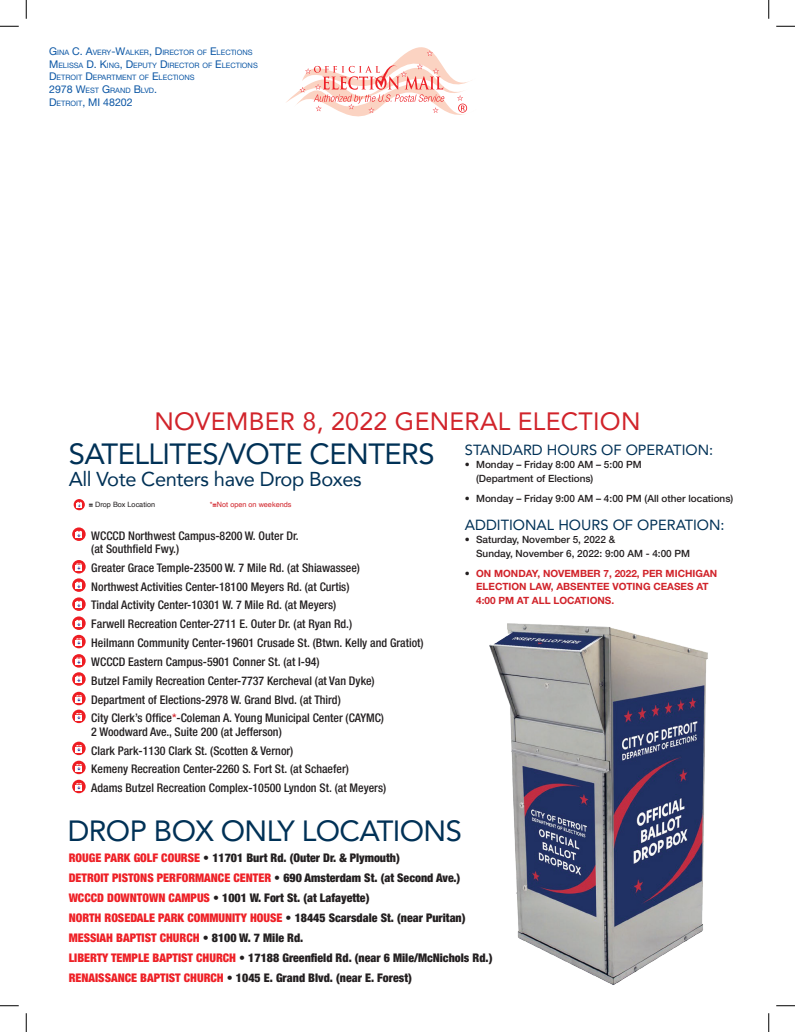
<style>
.page{position:relative;width:795px;height:1032px;background:#fff}
.page>*{position:absolute;margin:0;border:0;box-sizing:border-box;transform-origin:0 0}
.t1{font:29.12px "Avenir";letter-spacing:-.02em;color:#003156}
.t2{font:25px "Avenir";letter-spacing:.01em;color:#d1232a}
.t3{font:20px "Avenir";letter-spacing:-.02em;color:#003156}
.t4{font:14.62px "Avenir";color:#003156}
.t5{font:500 condensed 11.88px/18.8px "Helvetica Neue LT Std";color:#231f20}
.t6{font:900 condensed 11.88px/20px "Helvetica Neue LT Std";color:#231f20}
.t7{font:10.62px "Helvetica Neue LT Std";color:#0a55a4}
.t8{font:500 10px/13.8px "Helvetica Neue LT Std";color:#231f20}
.t9{font:700 10px/13.8px "Helvetica Neue LT Std";color:#d1232a}
.t10{font:7.38px/12.8px "Helvetica Neue LT Std";color:#0a55a4}
.t11{font:7.25px "Helvetica";color:#d1232a}
.t12{font:7.25px "Helvetica";color:#231f20}
.s1{font-size:10.62px}
.s2{font-size:7.38px}
.s3{color:#231f20}
.s4{font-family:"Helvetica Neue LT Std";font-weight:900}
.s5{color:#d1232a}
.s6{color:#ee2026}
</style>
<div class="page">
<svg style="left:286px;top:47px;width:186px;height:70px"></svg>
<img style="left:489px;top:623px;width:219px;height:362px">
<svg style="left:74px;top:499px;width:11px;height:11px"></svg>
<svg style="left:77px;top:502px;width:5px;height:5px"></svg>
<svg style="left:72px;top:527px;width:14px;height:14px"></svg>
<svg style="left:76px;top:531px;width:6px;height:7px"></svg>
<svg style="left:72px;top:560px;width:14px;height:13px"></svg>
<svg style="left:76px;top:563px;width:6px;height:7px"></svg>
<svg style="left:72px;top:578px;width:14px;height:13px"></svg>
<svg style="left:76px;top:581px;width:6px;height:8px"></svg>
<svg style="left:72px;top:597px;width:14px;height:13px"></svg>
<svg style="left:76px;top:600px;width:6px;height:8px"></svg>
<svg style="left:72px;top:616px;width:14px;height:14px"></svg>
<svg style="left:76px;top:619px;width:6px;height:8px"></svg>
<svg style="left:72px;top:634px;width:14px;height:14px"></svg>
<svg style="left:76px;top:638px;width:6px;height:7px"></svg>
<svg style="left:72px;top:654px;width:14px;height:13px"></svg>
<svg style="left:76px;top:657px;width:6px;height:7px"></svg>
<svg style="left:72px;top:672px;width:14px;height:13px"></svg>
<svg style="left:76px;top:675px;width:6px;height:7px"></svg>
<svg style="left:72px;top:691px;width:14px;height:14px"></svg>
<svg style="left:76px;top:695px;width:6px;height:7px"></svg>
<svg style="left:72px;top:709px;width:14px;height:14px"></svg>
<svg style="left:76px;top:713px;width:6px;height:7px"></svg>
<svg style="left:72px;top:741px;width:14px;height:14px"></svg>
<svg style="left:76px;top:745px;width:6px;height:7px"></svg>
<svg style="left:72px;top:760px;width:14px;height:14px"></svg>
<svg style="left:76px;top:764px;width:6px;height:7px"></svg>
<svg style="left:72px;top:779px;width:14px;height:14px"></svg>
<svg style="left:76px;top:783px;width:6px;height:7px"></svg>
<svg style="left:0;top:25px;width:19px;height:2px"></svg>
<svg style="left:776px;top:25px;width:19px;height:2px"></svg>
<svg style="left:0;top:1005px;width:19px;height:1px"></svg>
<svg style="left:776px;top:1005px;width:19px;height:1px"></svg>
<svg style="left:25px;top:0;width:2px;height:19px"></svg>
<svg style="left:25px;top:1013px;width:2px;height:18px"></svg>
<svg style="left:768px;top:0;width:2px;height:19px"></svg>
<svg style="left:768px;top:1013px;width:2px;height:18px"></svg>
<p class="t10" style="left:49px;top:46px;width:210px"><span class="s1">G</span>INA <span class="s1">C. A</span>VERY<span class="s1">-W</span>ALKER<span class="s1">, D</span>IRECTOR OF <span class="s1">E</span> LECTIONS <span class="s1">M</span>ELISSA <span class="s1">D. K</span>ING<span class="s1">, D</span>EPUTY <span class="s1">D</span>IRECTOR OF <span class="s1">E</span>LECTIONS <span class="s1">D</span>ETROIT <span class="s1">D</span>EPARTM ENT OF <span class="s1">E</span> LECTIONS<br><span class="s1">2978 W</span>EST <span class="s1">G</span>RAND <span class="s1">B</span>LVD<span class="s1">.</span></p>
<p class="t7" style="left:49px;top:96px;width:85px">D<span class="s2">ETROIT</span>, MI 48202</p>
<h2 class="t2" style="left:155px;top:401px;width:488px">NOVEMBER 8, 2022 GENERAL ELECTION</h2>
<p class="t4" style="left:465px;top:437px;width:250px">STANDARD HOURS OF OPERATION:</p>
<p class="t8" style="left:476px;top:457px;width:167px;text-indent:-11px">• Monday – Friday 8:00 AM – 5:00 PM (Department of Elections)</p>
<p class="t8" style="left:465px;top:491px;width:270px">• Monday – Friday 9:00 AM – 4:00 PM (All other locations)</p>
<p class="t4" style="left:465px;top:512px;width:261px">ADDITIONAL HOURS OF OPERATION:</p>
<p class="t8" style="left:476px;top:532px;width:215px;text-indent:-11px">• Saturday, November 5, 2022 &amp;<br>Sunday, November 6, 2022: 9:00 AM - 4:00 PM</p>
<p class="t9" style="left:476px;top:565px;width:243px;text-indent:-11px"><span class="s3">•</span> ON MONDAY, NOVEMBER 7, 2022, PER MICHIGAN<br>ELECTION LAW, ABSENTEE VOTING CEASES AT<br>4:00 PM AT ALL LOCATIONS.</p>
<h1 class="t1" style="left:69px;top:430px;width:368px">SATELLITES/VOTE CENTERS</h1>
<h3 class="t3" style="left:69px;top:462px;width:295px">All Vote Centers have Drop Boxes</h3>
<p class="t12" style="left:89px;top:499px;width:68px"><span class="s4">=</span> Drop Box Location</p>
<p class="t11" style="left:210px;top:499px;width:83px">*<span class="s4">=</span>Not open on weekends</p>
<p class="t5" style="left:91px;top:528px;width:209px;line-height:13.4px">WCCCD Northwest Campus-8200 W. Outer Dr. (at Southfield Fwy.)</p>
<p class="t5" style="left:91px;top:558px;width:334px">Greater Grace Temple-23500 W. 7 Mile Rd. (at Shiawassee)<br>Northwest Activities Center-18100 Meyers Rd. (at Curtis)<br>Tindal Activity Center-10301 W. 7 Mile Rd. (at Meyers)<br>Farwell Recreation Center-2711 E. Outer Dr. (at Ryan Rd.)<br>Heilmann Community Center-19601 Crusade St. (Btwn. Kelly and Gratiot)<br>WCCCD Eastern Campus-5901 Conner St. (at I-94)<br>Butzel Family Recreation Center-7737 Kercheval (at Van Dyke)<br>Department of Elections-2978 W. Grand Blvd. (at Third)<br>City Clerk’s Office<span class="s5">*</span>-Coleman A. Young Municipal Center (CAYMC)</p>
<p class="t5" style="left:91px;top:722px;width:296px">2 Woodward Ave., Suite 200 (at Jefferson)<br>Clark Park-1130 Clark St. (Scotten &amp; Vernor)<br>Kemeny Recreation Center-2260 S. Fort St. (at Schaefer)<br>Adams Butzel Recreation Complex-10500 Lyndon St. (at Meyers)</p>
<h1 class="t1" style="left:68px;top:807px;width:396px">DROP BOX ONLY LOCATIONS</h1>
<p class="t6" style="left:69px;top:847px;width:425px"><span class="s6">ROUGE PARK GOLF COURSE</span> • 11701 Burt Rd. (Outer Dr. &amp; Plymouth)<br><span class="s6">DETROIT PISTONS PERFORMANCE CENTER</span> • 690 Amsterdam St. (at Second Ave.)<br><span class="s6">WCCCD DOWNTOWN CAMPUS</span> • 1001 W. Fort St. (at Lafayette)<br><span class="s6">NORTH ROSEDALE PARK COMMUNITY HOUSE</span> • 18445 Scarsdale St. (near Puritan)<br><span class="s6">MESSIAH BAPTIST CHURCH</span> • 8100 W. 7 Mile Rd.<br><span class="s6">LIBERTY TEMPLE BAPTIST CHURCH</span> • 17188 Greenfield Rd. (near 6 Mile/McNichols Rd.)<br><span class="s6">RENAISSANCE BAPTIST CHURCH</span> • 1045 E. Grand Blvd. (near E. Forest)</p>
</div>
